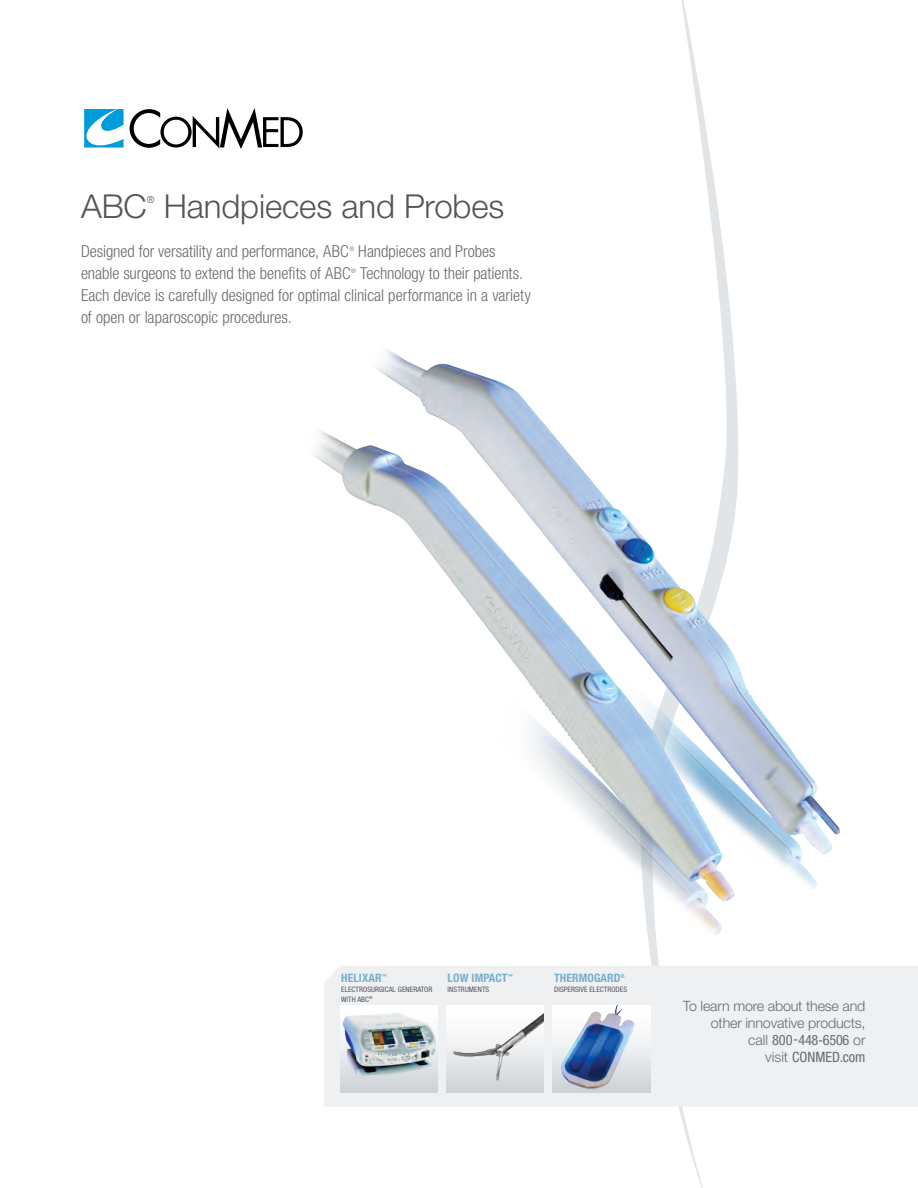
<style>
.page{position:relative;width:918px;height:1188px;background:#fff}
.page>*{position:absolute;margin:0;border:0;box-sizing:border-box;transform-origin:0 0}
._1_ProductTitle{font:300 33px "Helvetica Neue LT Std";letter-spacing:-.005em;color:#51565b}
._2_IntroCopy{font:300 condensed 16.5px/21.8px "Helvetica Neue LT Pro";color:#686c70}
.t1{font:300 14.25px/17.2px "Helvetica Neue LT Std";letter-spacing:-.01em;color:#686c70;text-align:right}
.t2{font:700 condensed 11.7px "Helvetica Neue LT Std";letter-spacing:.01em;color:#78aecd}
._3_XSell_Head{font:700 condensed 11.7px "Helvetica Neue LT Pro";letter-spacing:.01em;color:#78aecd}
._1_ProductTitle-2{font:300 9.6px "Helvetica Neue LT Std";color:#51565b}
._3_XSell_Head-2{font:condensed 7.5px/9.8px "Helvetica Neue LT Pro";letter-spacing:.01em;color:#515659}
._2_IntroCopy-2{font:300 condensed 6.15px "Helvetica Neue LT Pro";color:#686c70}
.s1{font-family:"Helvetica Neue LT Pro";font-weight:400;font-stretch:condensed}
</style>
<div class="page">
<svg style="left:679px;top:0;width:53px;height:1188px"></svg>
<svg style="left:130px;top:108px;width:173px;height:41px"></svg>
<svg style="left:84px;top:109px;width:40px;height:39px"></svg>
<div style="left:324px;top:966px;width:594px;height:141px;background:#eef0f2"></div>
<img style="left:312px;top:326px;width:528px;height:640px">
<div style="left:340px;top:1005px;width:98px;height:87px;background:linear-gradient(to bottom,#fff,#d0d5d9)"></div>
<div style="left:446px;top:1005px;width:98px;height:87px;background:#cfd4d7"></div>
<img style="left:343px;top:1013px;width:92px;height:67px">
<img style="left:551px;top:1005px;width:108px;height:93px">
<img style="left:436px;top:1006px;width:108px;height:78px">
<p class="_1_ProductTitle" style="left:81px;top:186px;width:67px">ABC</p>
<p class="_1_ProductTitle-2" style="left:147px;top:194px;width:9px">®</p>
<p class="_1_ProductTitle" style="left:164px;top:186px;width:342px">Handpieces and Probes</p>
<p class="_2_IntroCopy" style="left:81px;top:240px;width:269px">Designed for versatility and performance, ABC</p>
<p class="_2_IntroCopy-2" style="left:349px;top:245px;width:6px">®</p>
<p class="_2_IntroCopy" style="left:358px;top:240px;width:139px">Handpieces and Probes</p>
<p class="_2_IntroCopy" style="left:81px;top:262px;width:271px">enable surgeons to extend the benefits of ABC</p>
<p class="_2_IntroCopy-2" style="left:351px;top:267px;width:6px">®</p>
<p class="_2_IntroCopy" style="left:360px;top:262px;width:164px">Technology to their patients.</p>
<p class="_2_IntroCopy" style="left:81px;top:284px;width:451px">Each device is carefully designed for optimal clinical performance in a variety of open or laparoscopic procedures.</p>
<p class="t2" style="left:341px;top:971px;width:47px">HELIXAR<sup>™</sup></p>
<p class="_3_XSell_Head-2" style="left:341px;top:984px;width:93px">ELECTROSURGICAL GENERATOR<br>WITH ABC<sup>®</sup></p>
<p class="t2" style="left:448px;top:971px;width:67px">LOW IMPACT<sup>™</sup></p>
<p class="_3_XSell_Head-2" style="left:448px;top:984px;width:43px">INSTRUMENTS</p>
<p class="_3_XSell_Head" style="left:554px;top:971px;width:72px">THERMOGARD<sup>®</sup></p>
<p class="_3_XSell_Head-2" style="left:554px;top:984px;width:75px">DISPERSIVE ELECTRODES</p>
<p class="t1" style="left:683px;top:997px;width:184px">To learn more about these and other innovative products,<br>call <span class="s1">800-448-6506</span> or<br>visit <span class="s1">CONMED.com</span></p>
</div>
